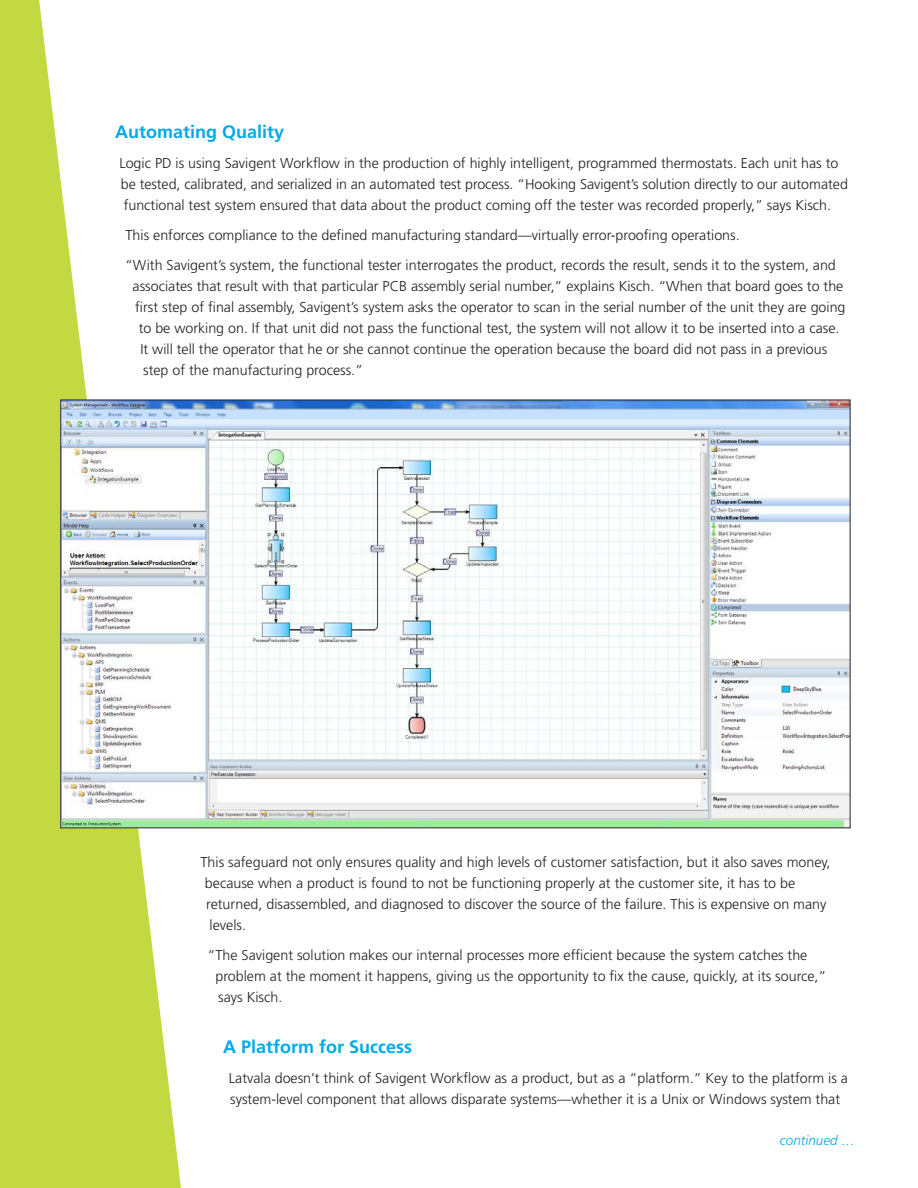
<style>
.page{position:relative;width:918px;height:1188px;background:#fff}
.page>*{position:absolute;margin:0;border:0;box-sizing:border-box;transform-origin:0 0}
.Subhead{font:700 18px "Frutiger LT";color:#00aae7}
.t1{font:300 14.25px/21px "Frutiger LT";color:#231f20}
.t2{font:italic 300 13.5px "Frutiger LT";color:#00aae7}
</style>
<div class="page">
<svg style="left:0;top:0;width:181px;height:1188px;fill:#c3d941"></svg>
<img style="left:62px;top:402px;width:786px;height:424px">
<p class="Subhead" style="left:115px;top:121px;width:171px">Automating Quality</p>
<p class="t1" style="left:119px;top:153px;width:730px">Logic PD is using Savigent Workflow in the production of highly intelligent, programmed thermostats. Each unit has to be tested, calibrated, and serialized in an automated test process. “Hooking Savigent’s solution directly to our automated functional test system ensured that data about the product coming off the tester was recorded properly,” says Kisch.</p>
<p class="t1" style="left:125px;top:225px;width:616px">This enforces compliance to the defined manufacturing standard—virtually error-proofing operations.</p>
<p class="t1" style="left:125px;top:255px;width:712px">“With Savigent’s system, the functional tester interrogates the product, records the result, sends it to the system, and</p>
<p class="t1" style="left:133px;top:276px;width:712px">associates that result with that particular PCB assembly serial number,” explains Kisch. “When that board goes to the</p>
<p class="t1" style="left:135px;top:297px;width:712px">first step of final assembly, Savigent’s system asks the operator to scan in the serial number of the unit they are going</p>
<p class="t1" style="left:139px;top:318px;width:702px">to be working on. If that unit did not pass the functional test, the system will not allow it to be inserted into a case.</p>
<p class="t1" style="left:140px;top:339px;width:688px">It will tell the operator that he or she cannot continue the operation because the board did not pass in a previous</p>
<p class="t1" style="left:143px;top:360px;width:221px">step of the manufacturing process.”</p>
<p class="t1" style="left:200px;top:852px;width:632px">This safeguard not only ensures quality and high levels of customer satisfaction, but it also saves money,</p>
<p class="t1" style="left:205px;top:873px;width:592px">because when a product is found to not be functioning properly at the customer site, it has to be</p>
<p class="t1" style="left:206px;top:894px;width:622px">returned, disassembled, and diagnosed to discover the source of the failure. This is expensive on many</p>
<p class="t1" style="left:210px;top:915px;width:38px">levels.</p>
<p class="t1" style="left:215px;top:945px;width:613px;text-indent:-8px">“The Savigent solution makes our internal processes more efficient because the system catches the problem at the moment it happens, giving us the opportunity to fix the cause, quickly, at its source,” says Kisch.</p>
<p class="Subhead" style="left:223px;top:1036px;width:191px">A Platform for Success</p>
<p class="t1" style="left:229px;top:1068px;width:621px">Latvala doesn’t think of Savigent Workflow as a product, but as a “platform.” Key to the platform is a system-level component that allows disparate systems—whether it is a Unix or Windows system that</p>
<p class="t2" style="left:780px;top:1132px;width:77px">continued …</p>
</div>
